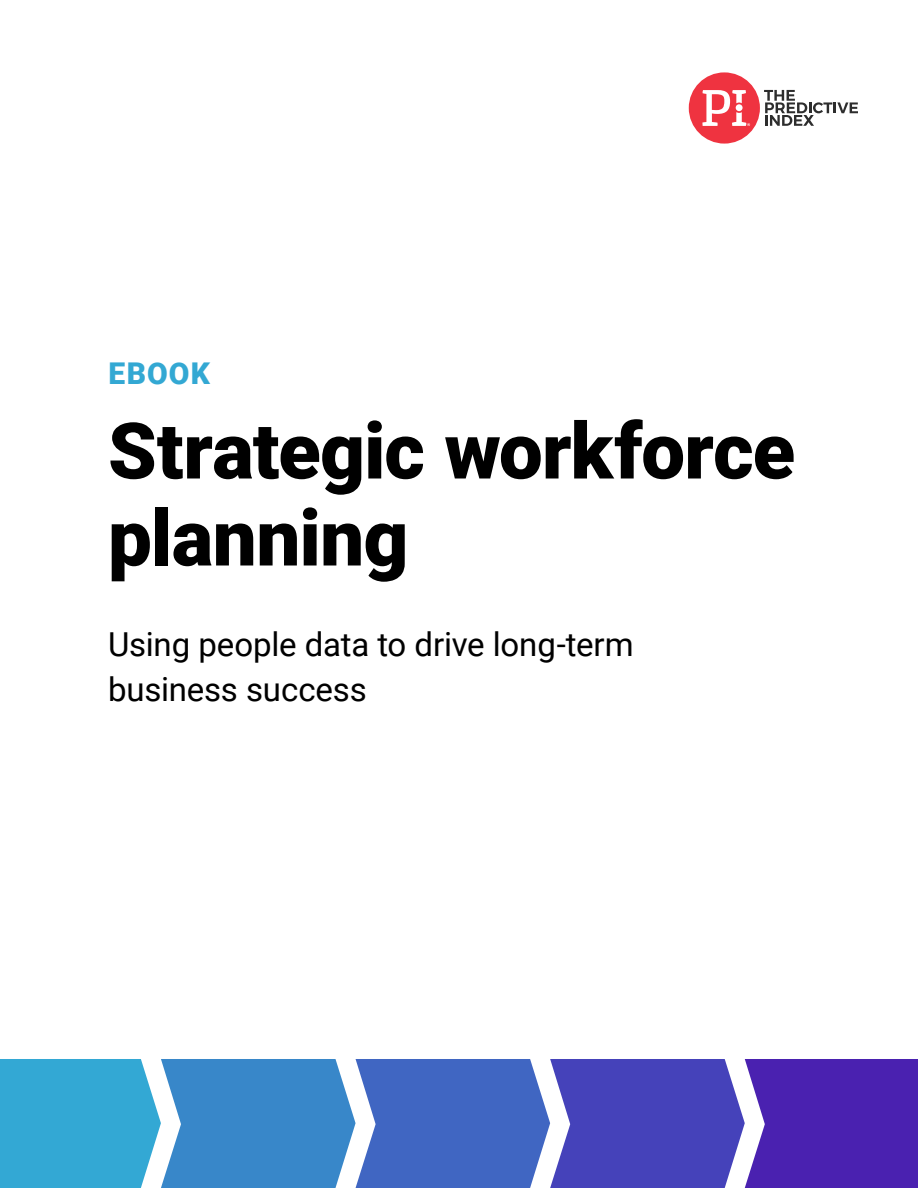
<style>
.page{position:relative;width:918px;height:1188px;background:#fff}
.page>*{position:absolute;margin:0;border:0;box-sizing:border-box;transform-origin:0 0}
.t1{font:900 78px/87px "Roboto";letter-spacing:-.01em;color:#000}
.t2{font:33px/45px "Roboto";letter-spacing:-.005em;color:#000}
.t3{font:900 30px "Roboto";letter-spacing:.035em;color:#33a8d3}
</style>
<div class="page">
<div style="left:689px;top:72px;width:71px;height:72px;background:#ef3340;border-radius:50%"></div>
<svg style="left:764px;top:90px;width:94px;height:36px"></svg>
<svg style="left:702px;top:90px;width:48px;height:36px"></svg>
<svg style="left:0;top:1059px;width:918px;height:129px;background:#4f71c6"></svg>
<p class="t3" style="left:109px;top:361px;width:103px">EBOOK</p>
<h1 class="t1" style="left:108px;top:413px;width:689px">Strategic workforce planning</h1>
<p class="t2" style="left:108px;top:623px;width:527px">Using people data to drive long-term business success</p>
</div>
